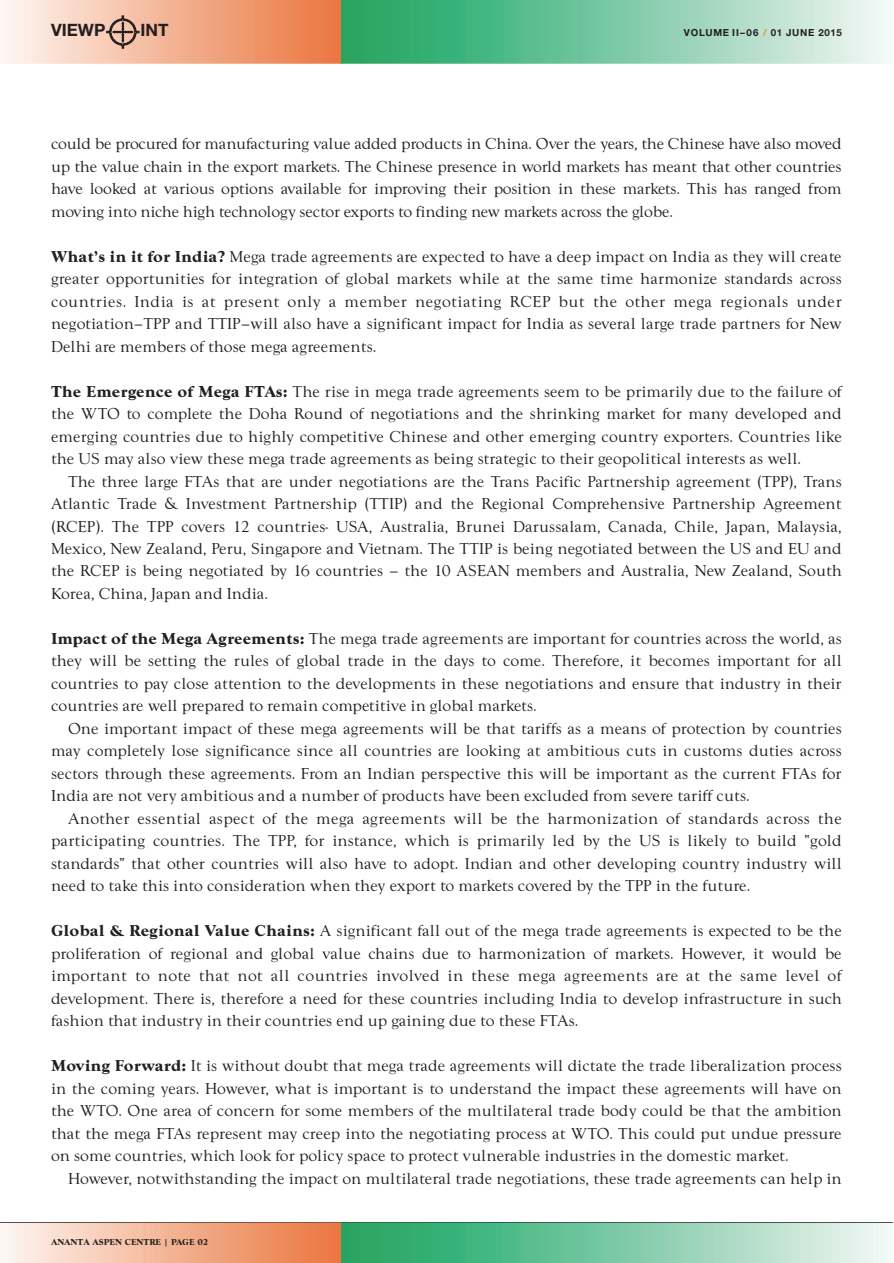
<style>
.page{position:relative;width:894px;height:1263px;background:#fff}
.page>*{position:absolute;margin:0;border:0;box-sizing:border-box;transform-origin:0 0}
.t1{font:700 17.1px "Helvetica Neue";color:#231f20}
.t2{font:16.5px/22.5px "Goudy Wtc T";color:#231f20;text-align:justify}
.t3{font:700 9.75px "Helvetica Neue";letter-spacing:.07em;color:#231f20}
.t4{font:700 9.75px "Helvetica Neue";color:#f58220}
.t5{font:700 9px "Goudy Wtc T";color:#231f20}
.s1{font-weight:700}
</style>
<div class="page">
<hr style="left:0;top:1222px;width:893px;height:1px;background:#231f20">
<img style="left:1px;top:1223px;width:889px;height:40px">
<img style="left:1px;top:0;width:889px;height:64px">
<svg style="left:106px;top:15px;width:33px;height:34px"></svg>
<p class="t1" style="left:51px;top:24px;width:56px">VIEWP</p>
<p class="t1" style="left:140px;top:24px;width:30px">INT</p>
<p class="t3" style="left:684px;top:29px;width:160px">VOLUME II–06 01 JUNE 2015</p>
<p class="t4" style="left:763px;top:29px;width:5px">/</p>
<p class="t2" style="left:51px;top:134px;width:792px">could be procured for manufacturing value added products in China. Over the years, the Chinese have also moved up the value chain in the export markets. The Chinese presence in world markets has meant that other countries have looked at various options available for improving their position in these markets. This has ranged from moving into niche high technology sector exports to finding new markets across the globe.</p>
<p class="t2" style="left:51px;top:246px;width:792px"><span class="s1">What’s in it for India?</span> Mega trade agreements are expected to have a deep impact on India as they will create greater opportunities for integration of global markets while at the same time harmonize standards across countries. India is at present only a member negotiating RCEP but the other mega regionals under negotiation–TPP and TTIP–will also have a significant impact for India as several large trade partners for New Delhi are members of those mega agreements.</p>
<p class="t2" style="left:51px;top:381px;width:792px"><span class="s1">The Emergence of Mega FTAs:</span> The rise in mega trade agreements seem to be primarily due to the failure of the WTO to complete the Doha Round of negotiations and the shrinking market for many developed and emerging countries due to highly competitive Chinese and other emerging country exporters. Countries like the US may also view these mega trade agreements as being strategic to their geopolitical interests as well.</p>
<p class="t2" style="left:51px;top:471px;width:792px;text-indent:17px">The three large FTAs that are under negotiations are the Trans Pacific Partnership agreement (TPP), Trans Atlantic Trade &amp; Investment Partnership (TTIP) and the Regional Comprehensive Partnership Agreement (RCEP). The TPP covers 12 countries- USA, Australia, Brunei Darussalam, Canada, Chile, Japan, Malaysia, Mexico, New Zealand, Peru, Singapore and Vietnam. The TTIP is being negotiated between the US and EU and the RCEP is being negotiated by 16 countries – the 10 ASEAN members and Australia, New Zealand, South Korea, China, Japan and India.</p>
<p class="t2" style="left:51px;top:629px;width:792px"><span class="s1">Impact of the Mega Agreements:</span> The mega trade agreements are important for countries across the world, as they will be setting the rules of global trade in the days to come. Therefore, it becomes important for all countries to pay close attention to the developments in these negotiations and ensure that industry in their countries are well prepared to remain competitive in global markets.</p>
<p class="t2" style="left:51px;top:719px;width:792px;text-indent:17px">One important impact of these mega agreements will be that tariffs as a means of protection by countries may completely lose significance since all countries are looking at ambitious cuts in customs duties across sectors through these agreements. From an Indian perspective this will be important as the current FTAs for India are not very ambitious and a number of products have been excluded from severe tariff cuts.</p>
<p class="t2" style="left:51px;top:809px;width:792px;text-indent:17px">Another essential aspect of the mega agreements will be the harmonization of standards across the participating countries. The TPP, for instance, which is primarily led by the US is likely to build “gold standards” that other countries will also have to adopt. Indian and other developing country industry will need to take this into consideration when they export to markets covered by the TPP in the future.</p>
<p class="t2" style="left:51px;top:921px;width:792px"><span class="s1">Global &amp; Regional Value Chains:</span> A significant fall out of the mega trade agreements is expected to be the proliferation of regional and global value chains due to harmonization of markets. However, it would be important to note that not all countries involved in these mega agreements are at the same level of development. There is, therefore a need for these countries including India to develop infrastructure in such fashion that industry in their countries end up gaining due to these FTAs.</p>
<p class="t2" style="left:51px;top:1056px;width:792px"><span class="s1">Moving Forward:</span> It is without doubt that mega trade agreements will dictate the trade liberalization process in the coming years. However, what is important is to understand the impact these agreements will have on the WTO. One area of concern for some members of the multilateral trade body could be that the ambition that the mega FTAs represent may creep into the negotiating process at WTO. This could put undue pressure on some countries, which look for policy space to protect vulnerable industries in the domestic market.</p>
<p class="t2" style="left:68px;top:1169px;width:775px">However, notwithstanding the impact on multilateral trade negotiations, these trade agreements can help in</p>
<p class="t5" style="left:51px;top:1239px;width:159px">ANANTA ASPEN CENTRE | PAGE 02</p>
</div>
